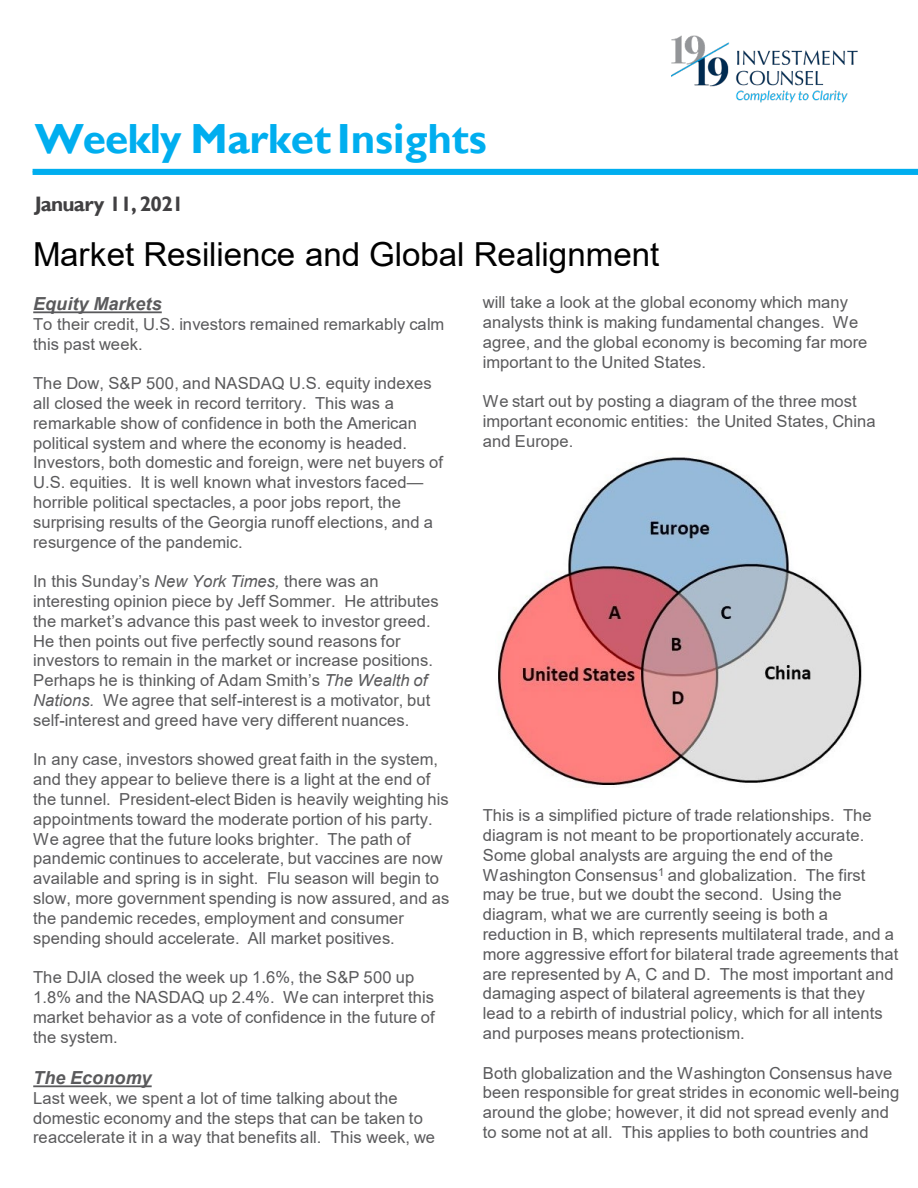
<style>
.page{position:relative;width:918px;height:1188px;background:#fff}
.page>*{position:absolute;margin:0;border:0;box-sizing:border-box;transform-origin:0 0}
.t1{font:700 42.15px "Gill Sans";letter-spacing:-.005em;color:#00aeef}
.t2{font:33.15px "Arial";color:#000}
.t3{font:700 20.85px "Gill Sans";letter-spacing:-.035em;color:#414042}
.t4{font:italic 700 18px "Arial";letter-spacing:.005em;color:#5a5a5c}
.t5{font:16.5px/19.8px "Arial";letter-spacing:.01em;color:#5a5a5c}
.s1{font-style:italic}
</style>
<div class="page">
<div style="left:33px;top:169px;width:885px;height:6px;background:#00aeef"></div>
<svg style="left:33px;top:311px;width:129px;height:2px"></svg>
<svg style="left:33px;top:1085px;width:119px;height:2px"></svg>
<img style="left:671px;top:35px;width:187px;height:68px">
<img style="left:498px;top:457px;width:364px;height:328px">
<h1 class="t1" style="left:35px;top:113px;width:454px">Weekly Market Insights</h1>
<p class="t3" style="left:35px;top:191px;width:151px">January 11, 2021</p>
<p class="t2" style="left:33px;top:232px;width:628px">Market Resilience and Global Realignment</p>
<p class="t4" style="left:33px;top:291px;width:130px">Equity Markets</p>
<p class="t5" style="left:33px;top:314px;width:413px">To their credit, U.S. investors remained remarkably calm this past week.</p>
<p class="t5" style="left:33px;top:373px;width:411px">The Dow, S&amp;P 500, and NASDAQ U.S. equity indexes all closed the week in record territory. This was a remarkable show of confidence in both the American political system and where the economy is headed.<br>Investors, both domestic and foreign, were net buyers of U.S. equities. It is well known what investors faced— horrible political spectacles, a poor jobs report, the surprising results of the Georgia runoff elections, and a resurgence of the pandemic.</p>
<p class="t5" style="left:33px;top:571px;width:407px">In this Sunday’s <span class="s1">New York Times,</span> there was an interesting opinion piece by Jeff Sommer. He attributes the market’s advance this past week to investor greed.<br>He then points out five perfectly sound reasons for investors to remain in the market or increase positions.<br>Perhaps he is thinking of Adam Smith’s <span class="s1">The Wealth of Nations.</span> We agree that self-interest is a motivator, but self-interest and greed have very different nuances.</p>
<p class="t5" style="left:33px;top:750px;width:418px">In any case, investors showed great faith in the system, and they appear to believe there is a light at the end of the tunnel. President-elect Biden is heavily weighting his appointments toward the moderate portion of his party.<br>We agree that the future looks brighter. The path of pandemic continues to accelerate, but vaccines are now available and spring is in sight. Flu season will begin to slow, more government spending is now assured, and as the pandemic recedes, employment and consumer spending should accelerate. All market positives.</p>
<p class="t5" style="left:33px;top:968px;width:403px">The DJIA closed the week up 1.6%, the S&amp;P 500 up 1.8% and the NASDAQ up 2.4%. We can interpret this market behavior as a vote of confidence in the future of the system.</p>
<p class="t4" style="left:33px;top:1065px;width:120px">The Economy</p>
<p class="t5" style="left:33px;top:1088px;width:403px">Last week, we spent a lot of time talking about the domestic economy and the steps that can be taken to reaccelerate it in a way that benefits all. This week, we</p>
<p class="t5" style="left:483px;top:292px;width:386px">will take a look at the global economy which many analysts think is making fundamental changes. We agree, and the global economy is becoming far more important to the United States.</p>
<p class="t5" style="left:483px;top:391px;width:394px">We start out by posting a diagram of the three most important economic entities: the United States, China and Europe.</p>
<p class="t5" style="left:483px;top:805px;width:417px">This is a simplified picture of trade relationships. The diagram is not meant to be proportionately accurate.<br>Some global analysts are arguing the end of the Washington Consensus<sup>1</sup> and globalization. The first may be true, but we doubt the second. Using the diagram, what we are currently seeing is both a reduction in B, which represents multilateral trade, and a more aggressive effort for bilateral trade agreements that are represented by A, C and D. The most important and damaging aspect of bilateral agreements is that they lead to a rebirth of industrial policy, which for all intents and purposes means protectionism.</p>
<p class="t5" style="left:483px;top:1063px;width:418px">Both globalization and the Washington Consensus have been responsible for great strides in economic well-being around the globe; however, it did not spread evenly and to some not at all. This applies to both countries and</p>
</div>
